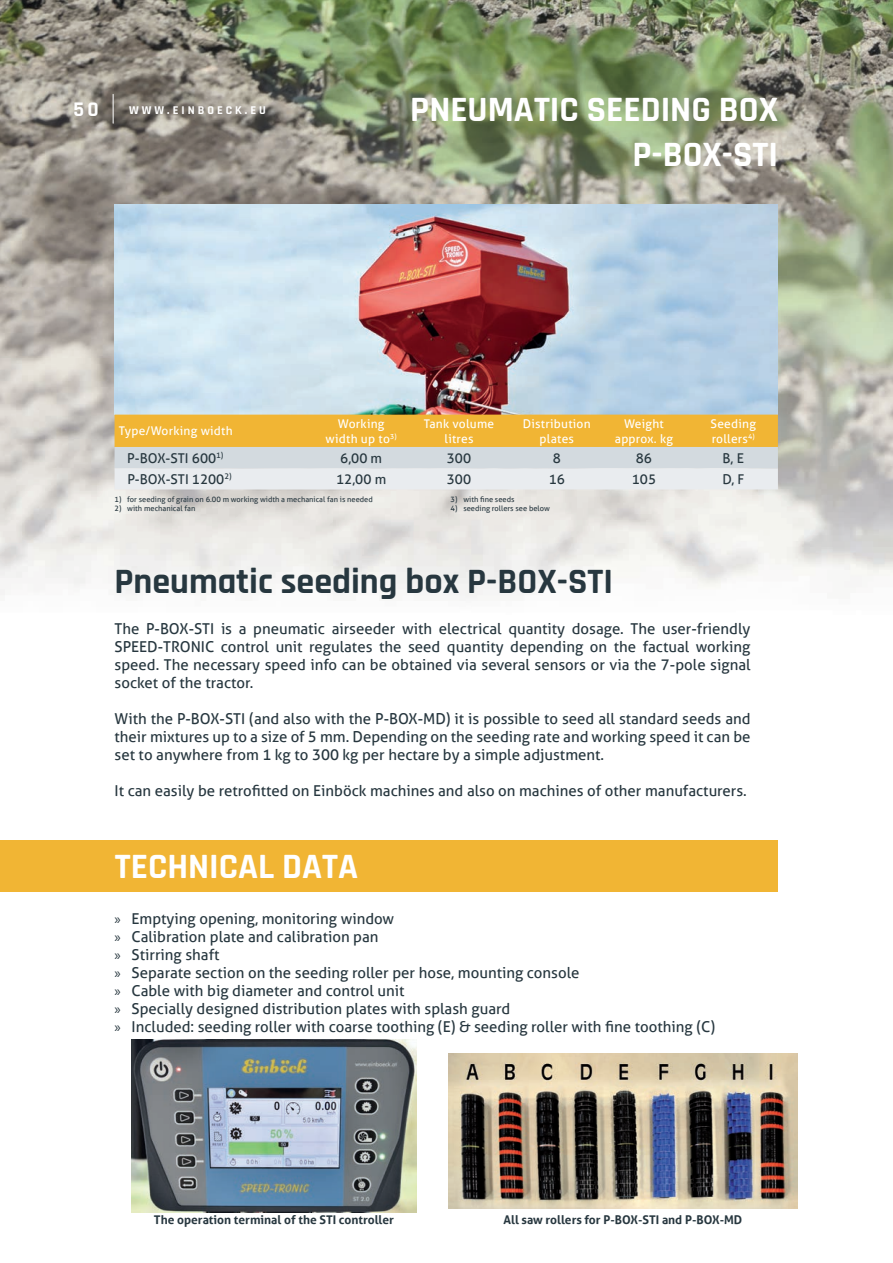
<style>
.page{position:relative;width:893px;height:1263px;background:#fff}
.page>*{position:absolute;margin:0;border:0;box-sizing:border-box;transform-origin:0 0}
.t1{font:700 36px/45px "Rajdhani";color:#fff;text-align:right}
.t2{font:700 36px "Rajdhani";color:#27373f}
.t3{font:700 21px "Rajdhani";color:#fff}
.t4{font:15px/18px "Aller";color:#27373f;text-align:justify}
.t5{font:13.5px "Aller";color:#27373f}
.t6{font:12px/15px "Aller";letter-spacing:.02em;color:#fff;text-align:center}
.t7{font:700 12px "Aller";color:#27373f}
.t8{font:700 12px "Rajdhani";letter-spacing:.25em;color:#fff}
.t9{font:7.5px "Aller";color:#27373f}
.s1{font-family:"Myriad Pro"}
</style>
<div class="page">
<img style="left:0;top:0;width:893px;height:598px">
<img style="left:115px;top:204px;width:663px;height:211px">
<svg style="left:113px;top:94px;width:1px;height:29px"></svg>
<div style="left:0;top:840px;width:778px;height:51px;background:#f1b534"></div>
<svg style="left:115px;top:415px;width:663px;height:74px;background:#e6cf99"></svg>
<img style="left:448px;top:1053px;width:349px;height:155px">
<img style="left:131px;top:1039px;width:286px;height:173px">
<h2 class="t3" style="left:74px;top:97px;width:27px">50</h2>
<p class="t8" style="left:129px;top:103px;width:138px">WWW.EINBOECK.EU</p>
<h1 class="t1" style="left:410px;top:88px;width:369px">PNEUMATIC SEEDING BOX<br>P-BOX-STI</h1>
<p class="t6" style="left:119px;top:423px;width:115px">Type/Working width</p>
<p class="t6" style="left:326px;top:416px;width:73px">Working width up to<sup>3)</sup></p>
<p class="t6" style="left:424px;top:416px;width:72px">Tank volume litres</p>
<p class="t6" style="left:523px;top:416px;width:69px">Distribution plates</p>
<p class="t6" style="left:615px;top:416px;width:60px">Weight approx. kg</p>
<p class="t6" style="left:711px;top:416px;width:47px;text-align:left">Seeding rollers<sup>4)</sup></p>
<p class="t5" style="left:127px;top:450px;width:98px">P-BOX-STI 600<sup>1)</sup></p>
<p class="t5" style="left:340px;top:450px;width:43px">6,00 m</p>
<p class="t5" style="left:447px;top:450px;width:26px">300</p>
<p class="t5" style="left:553px;top:450px;width:10px">8</p>
<p class="t5" style="left:636px;top:450px;width:18px">86</p>
<p class="t5" style="left:723px;top:450px;width:23px">B, E</p>
<p class="t5" style="left:127px;top:471px;width:106px">P-BOX-STI 1200<sup>2)</sup></p>
<p class="t5" style="left:336px;top:471px;width:52px">12,00 m</p>
<p class="t5" style="left:447px;top:471px;width:26px">300</p>
<p class="t5" style="left:549px;top:471px;width:18px">16</p>
<p class="t5" style="left:632px;top:471px;width:26px">105</p>
<p class="t5" style="left:722px;top:471px;width:23px">D, F</p>
<p class="t9" style="left:115px;top:494px;width:260px">1) for seeding of grain on 6.00 m working width a mechanical fan is needed</p>
<p class="t9" style="left:115px;top:503px;width:82px">2) with mechanical fan</p>
<p class="t9" style="left:451px;top:494px;width:65px">3) with fine seeds</p>
<p class="t9" style="left:451px;top:503px;width:101px">4) seeding rollers see below</p>
<h1 class="t2" style="left:115px;top:559px;width:500px">Pneumatic seeding box P-BOX-STI</h1>
<p class="t4" style="left:115px;top:619px;width:637px">The P-BOX-STI is a pneumatic airseeder with electrical quantity dosage. The user-friendly SPEED-TRONIC control unit regulates the seed quantity depending on the factual working speed. The necessary speed info can be obtained via several sensors or via the 7-pole signal socket of the tractor.</p>
<p class="t4" style="left:115px;top:709px;width:637px">With the P-BOX-STI (and also with the P-BOX-MD) it is possible to seed all standard seeds and their mixtures up to a size of 5 mm. Depending on the seeding rate and working speed it can be set to anywhere from 1 kg to 300 kg per hectare by a simple adjustment.</p>
<p class="t4" style="left:115px;top:781px;width:634px">It can easily be retrofitted on Einböck machines and also on machines of other manufacturers.</p>
<h1 class="t1" style="left:115px;top:845px;width:245px">TECHNICAL DATA</h1>
<p class="t4" style="left:115px;top:909px;width:602px;text-align:left"><span class="s1">»</span> Emptying opening, monitoring window<br><span class="s1">»</span> Calibration plate and calibration pan<br><span class="s1">»</span> Stirring shaft<br><span class="s1">»</span> Separate section on the seeding roller per hose, mounting console<br><span class="s1">»</span> Cable with big diameter and control unit<br><span class="s1">»</span> Specially designed distribution plates with splash guard<br><span class="s1">»</span> Included: seeding roller with coarse toothing (E) &amp; seeding roller with fine toothing (C)</p>
<p class="t7" style="left:154px;top:1212px;width:242px">The operation terminal of the STI controller</p>
<p class="t7" style="left:503px;top:1212px;width:240px">All saw rollers for P-BOX-STI and P-BOX-MD</p>
</div>
